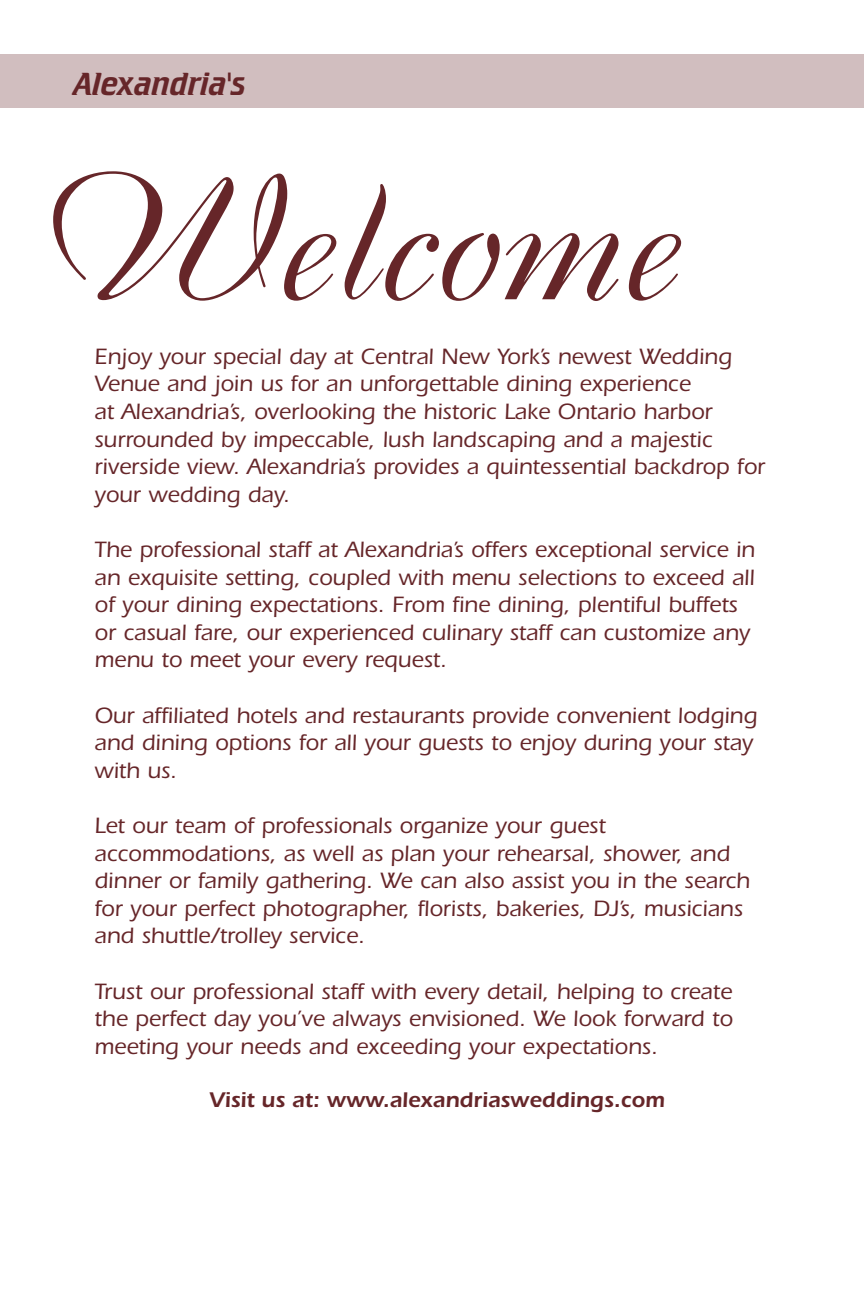
<style>
.page{position:relative;width:864px;height:1296px;background:#fff}
.page>*{position:absolute;margin:0;border:0;box-sizing:border-box;transform-origin:0 0}
.t1{font:176px "Boulevard";color:#662629}
.t2{font:italic 32px "Crillee BT";color:#662629}
.t3{font:500 23px/27.6px "Itc Eras";color:#662629}
.t4{font:600 22px "Itc Eras";color:#662629}
</style>
<div class="page">
<div style="left:0;top:54px;width:864px;height:54px;background:#d1bebf"></div>
<h2 class="t2" style="left:74px;top:64px;width:174px">Alexandria's</h2>
<h1 class="t1" style="left:34px;top:126px;width:643px">Welcome</h1>
<p class="t3" style="left:94px;top:343px;width:672px">Enjoy your special day at Central New York’s newest Wedding Venue and join us for an unforgettable dining experience<br>at Alexandria’s, overlooking the historic Lake Ontario harbor surrounded by impeccable, lush landscaping and a majestic riverside view. Alexandria’s provides a quintessential backdrop for your wedding day.</p>
<p class="t3" style="left:94px;top:536px;width:662px">The professional staff at Alexandria’s offers exceptional service in an exquisite setting, coupled with menu selections to exceed all of your dining expectations. From fine dining, plentiful buffets or casual fare, our experienced culinary staff can customize any menu to meet your every request.</p>
<p class="t3" style="left:94px;top:702px;width:664px">Our affiliated hotels and restaurants provide convenient lodging and dining options for all your guests to enjoy during your stay with us.</p>
<p class="t3" style="left:94px;top:812px;width:657px">Let our team of professionals organize your guest accommodations, as well as plan your rehearsal, shower, and dinner or family gathering. We can also assist you in the search for your perfect photographer, florists, bakeries, DJ’s, musicians and shuttle/trolley service.</p>
<p class="t3" style="left:94px;top:978px;width:640px;text-align:justify">Trust our professional staff with every detail, helping to create the perfect day you’ve always envisioned. We look forward to meeting your needs and exceeding your expectations.</p>
<p class="t4" style="left:210px;top:1087px;width:457px">Visit us at: www.alexandriasweddings.com</p>
</div>
